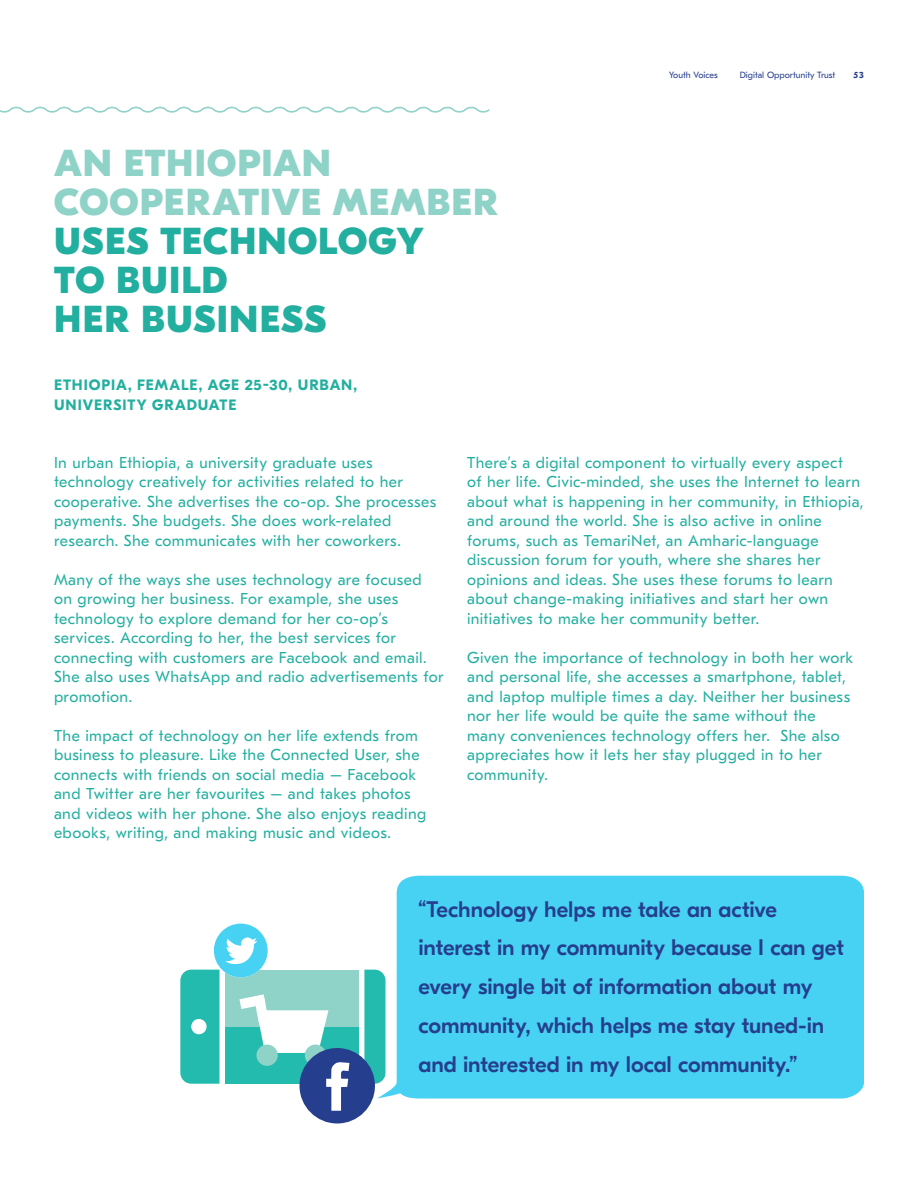
<style>
.page{position:relative;width:918px;height:1188px;background:#fff}
.page>*{position:absolute;margin:0;border:0;box-sizing:border-box;transform-origin:0 0}
.t1{font:800 37.5px/39px "GT Eesti Pro Display";letter-spacing:.03em;color:#22af9f}
.t2{font:800 37.5px/39px "GT Eesti Pro Display";letter-spacing:.02em;color:#8fd2c8}
.t3{font:500 22.5px/39px "GT Eesti Pro Display";letter-spacing:-.005em;color:#253e8d}
.t4{font:15.75px/19.5px "GT Eesti Pro Text";letter-spacing:.025em;color:#22af9f}
.t5{font:700 15px/19.5px "GT Eesti Pro Display";letter-spacing:.065em;color:#22af9f}
.t6{font:9px "GT Eesti Pro Text";color:#253e8d}
.t7{font:700 9px "GT Eesti Pro Text";color:#253e8d}
</style>
<div class="page">
<svg style="left:180px;top:924px;width:197px;height:200px"></svg>
<div style="left:377px;top:876px;width:487px;height:223px;background:#47d2f3"></div>
<svg style="left:0;top:106px;width:490px;height:7px"></svg>
<h1 class="t2" style="left:54px;top:144px;width:446px">AN ETHIOPIAN<br>COOPERATIVE MEMBER</h1>
<h1 class="t1" style="left:54px;top:222px;width:371px">USES TECHNOLOGY<br>TO BUILD<br>HER BUSINESS</h1>
<p class="t5" style="left:54px;top:375px;width:305px">ETHIOPIA, FEMALE, AGE 25-30, URBAN,<br>UNIVERSITY GRADUATE</p>
<p class="t6" style="left:669px;top:70px;width:50px">Youth Voices</p>
<p class="t6" style="left:740px;top:70px;width:97px">Digital Opportunity Trust</p>
<p class="t7" style="left:853px;top:70px;width:12px">53</p>
<p class="t4" style="left:54px;top:453px;width:384px">In urban Ethiopia, a university graduate uses technology creatively for activities related to her cooperative. She advertises the co-op. She processes payments. She budgets. She does work-related research. She communicates with her coworkers.</p>
<p class="t4" style="left:54px;top:570px;width:391px">Many of the ways she uses technology are focused on growing her business. For example, she uses technology to explore demand for her co-op’s services. According to her, the best services for connecting with customers are Facebook and email.<br>She also uses WhatsApp and radio advertisements for promotion.</p>
<p class="t4" style="left:54px;top:726px;width:374px">The impact of technology on her life extends from business to pleasure. Like the Connected User, she connects with friends on social media – Facebook and Twitter are her favourites – and takes photos and videos with her phone. She also enjoys reading ebooks, writing, and making music and videos.</p>
<p class="t4" style="left:467px;top:453px;width:398px">There’s a digital component to virtually every aspect<br>of her life. Civic-minded, she uses the Internet to learn about what is happening in her community, in Ethiopia, and around the world. She is also active in online forums, such as TemariNet, an Amharic-language discussion forum for youth, where she shares her opinions and ideas. She uses these forums to learn about change-making initiatives and start her own initiatives to make her community better.</p>
<p class="t4" style="left:467px;top:648px;width:387px">Given the importance of technology in both her work and personal life, she accesses a smartphone, tablet, and laptop multiple times a day. Neither her business nor her life would be quite the same without the many conveniences technology offers her. She also appreciates how it lets her stay plugged in to her community.</p>
<h2 class="t3" style="left:418px;top:890px;width:427px">“Technology helps me take an active interest in my community because I can get every single bit of information about my community, which helps me stay tuned-in and interested in my local community.”</h2>
</div>
